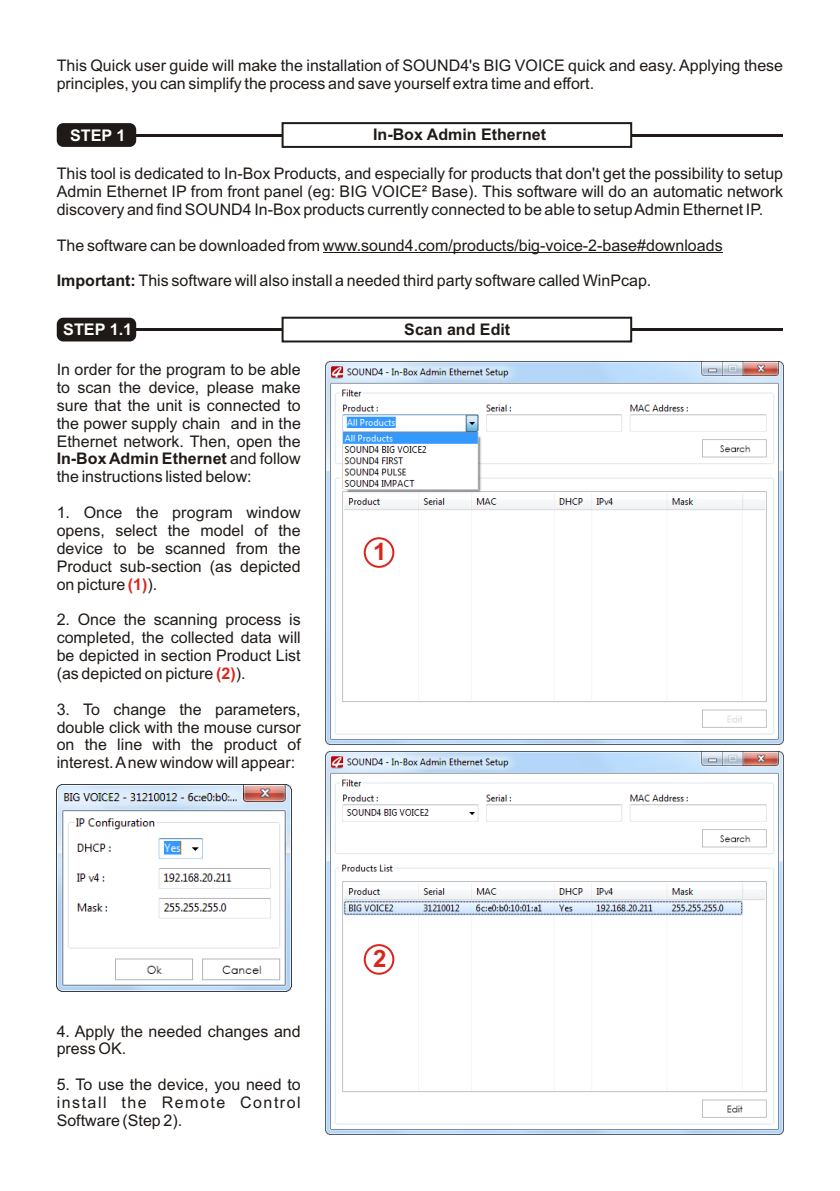
<style>
.page{position:relative;width:840px;height:1191px;background:#fff}
.page>*{position:absolute;margin:0;border:0;box-sizing:border-box;transform-origin:0 0}
.t1{font:700 24px "Arial";color:#d9261c}
.t2{font:16px/17.8px "Arial";color:#1f1a17;text-align:justify}
.t3{font:700 16px "Arial";color:#1f1a17}
.t4{font:700 16px "Arial";color:#fff}
.s1{font-weight:700}
.s2{font-weight:700;color:#d9261c}
</style>
<div class="page">
<img style="left:325px;top:751px;width:457px;height:383px">
<img style="left:325px;top:361px;width:457px;height:383px">
<hr style="left:130px;top:134px;width:652px;height:2px;background:#1f1a17">
<div style="left:57px;top:123px;width:79px;height:24px;background:#1f1a17;border-radius:7px"></div>
<hr style="left:323px;top:252px;width:399px;height:1px;background:#1f1a17">
<svg style="left:280px;top:122px;width:352px;height:26px"></svg>
<hr style="left:130px;top:328px;width:652px;height:3px;background:#1f1a17">
<div style="left:57px;top:318px;width:79px;height:23px;background:#1f1a17;border-radius:7px"></div>
<svg style="left:281px;top:316px;width:351px;height:27px"></svg>
<svg style="left:363px;top:537px;width:31px;height:31px"></svg>
<div style="left:363px;top:944px;width:31px;height:30px;background:#fff;border:2px solid #d9261c;border-radius:50%"></div>
<img style="left:57px;top:784px;width:234px;height:207px">
<p class="t2" style="left:57px;top:58px;width:727px">This Quick user guide will make the installation of SOUND4's BIG VOICE quick and easy. Applying these principles, you can simplify the process and save yourself extra time and effort.</p>
<p class="t4" style="left:70px;top:129px;width:57px">STEP 1</p>
<p class="t3" style="left:373px;top:128px;width:174px">In-Box Admin Ethernet</p>
<p class="t2" style="left:57px;top:166px;width:727px">This tool is dedicated to In-Box Products, and especially for products that don't get the possibility to setup Admin Ethernet IP from front panel (eg: BIG VOICE² Base). This software will do an automatic network discovery and find SOUND4 In-Box products currently connected to be able to setup Admin Ethernet IP.</p>
<p class="t2" style="left:57px;top:238px;width:667px">The software can be downloaded from www.sound4.com/products/big-voice-2-base#downloads</p>
<p class="t2" style="left:57px;top:273px;width:595px"><span class="s1">Important:</span> This software will also install a needed third party software called WinPcap.</p>
<p class="t4" style="left:63px;top:324px;width:70px">STEP 1.1</p>
<p class="t3" style="left:404px;top:323px;width:107px">Scan and Edit</p>
<p class="t2" style="left:57px;top:362px;width:245px">In order for the program to be able to scan the device, please make sure that the unit is connected to the power supply chain and in the Ethernet network. Then, open the <span class="s1">In-Box Admin Ethernet</span> and follow the instructions listed below:</p>
<p class="t2" style="left:57px;top:505px;width:245px">1. Once the program window opens, select the model of the device to be scanned from the Product sub-section (as depicted on picture <span class="s2">(1)</span>).</p>
<p class="t2" style="left:57px;top:612px;width:245px">2. Once the scanning process is completed, the collected data will be depicted in section Product List (as depicted on picture <span class="s2">(2)</span>).</p>
<p class="t2" style="left:57px;top:701px;width:245px">3. To change the parameters, double click with the mouse cursor on the line with the product of interest. Anew window will appear:</p>
<h1 class="t1" style="left:373px;top:543px;width:15px">1</h1>
<p class="t2" style="left:57px;top:1023px;width:245px">4. Apply the needed changes and press OK.</p>
<p class="t2" style="left:57px;top:1077px;width:245px">5. To use the device, you need to install the Remote Control Software (Step 2).</p>
<h1 class="t1" style="left:373px;top:949px;width:15px">2</h1>
</div>
